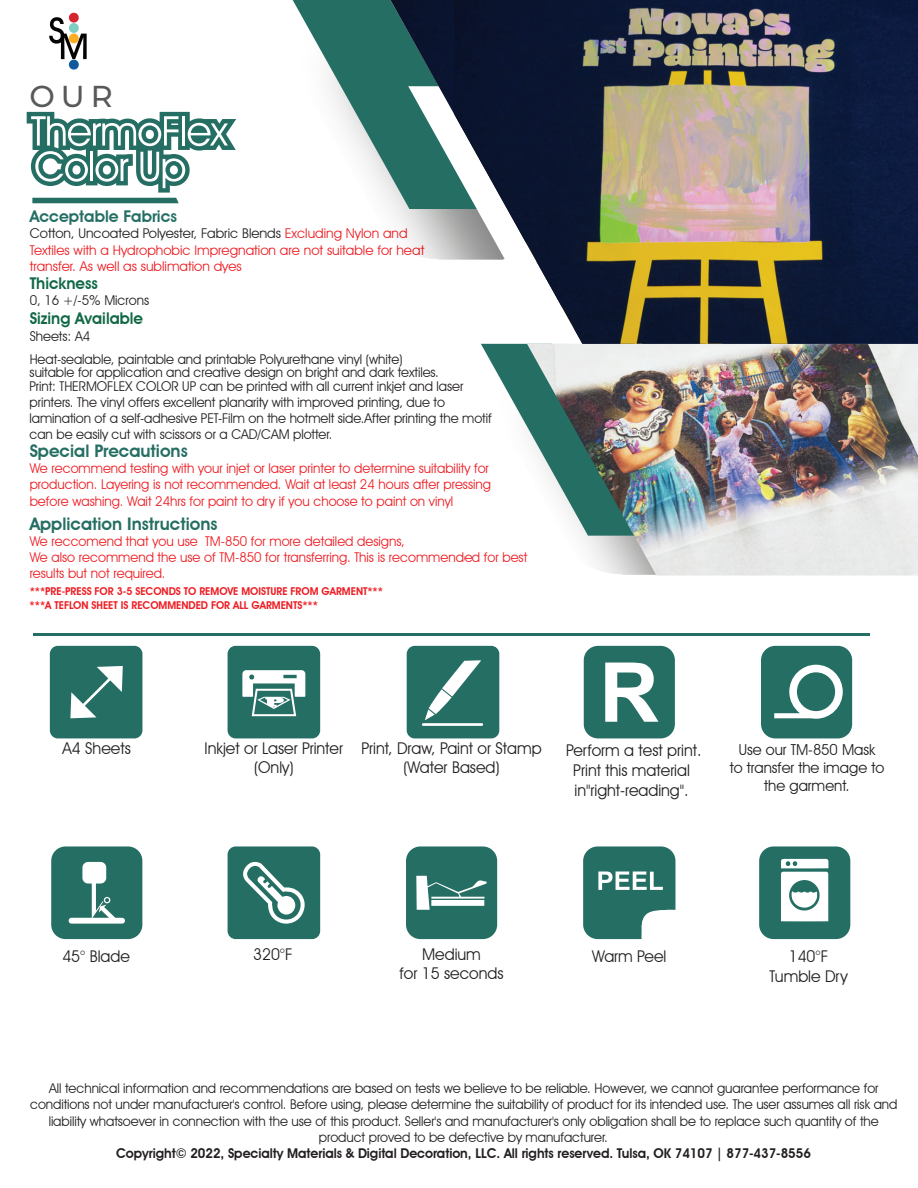
<style>
.page{position:relative;width:918px;height:1188px;background:#fff}
.page>*{position:absolute;margin:0;border:0;box-sizing:border-box;transform-origin:0 0}
.t1{font:500 30.3px "Montserrat";color:#58595b}
.t2{font:600 17.4px "Avant Garde IT Cby BT";color:#256e63}
.t3{font:16.2px/19.8px "Avant Garde IT Cby BT";color:#211e1e;text-align:center}
.t4{font:16.2px/19.5px "Avant Garde IT Cby BT";color:#231f20;text-align:center}
.t5{font:600 16.2px "Avant Garde IT Cby BT";color:#106845}
.t6{font:600 16.2px "Avant Garde IT Cby BT";color:#256e63}
.t7{font:15.15px/18.1px "Avant Garde IT Cby BT";color:#211e1e;text-align:center}
.t8{font:13.5px/16.2px "Avant Garde IT Cby BT";letter-spacing:-.005em;color:#231f20}
.t9{font:13.5px/16.2px "Avant Garde IT Cby BT";color:#ee1d23}
.t10{font:600 13.5px "Avant Garde IT Cby BT";letter-spacing:-.005em;color:#231f20}
.t11{font:600 10.8px/14.1px "Avant Garde IT Cby BT";letter-spacing:-.005em;color:#ee1d23}
.s1{color:#211e1e}
</style>
<div class="page">
<hr style="left:34px;top:633px;width:836px;height:3px;background:#256e63">
<svg style="left:293px;top:0;width:97px;height:206px"></svg>
<svg style="left:481px;top:344px;width:46px;height:83px"></svg>
<img style="left:527px;top:344px;width:391px;height:232px">
<img style="left:390px;top:0;width:64px;height:260px">
<img style="left:454px;top:0;width:464px;height:344px">
<svg style="left:27px;top:112px;width:209px;height:91px"></svg>
<svg style="left:761px;top:646px;width:91px;height:92px"></svg>
<div style="left:797px;top:672px;width:38px;height:39px;background:#256e63;border-radius:50%"></div>
<div style="left:584px;top:646px;width:91px;height:92px;background:#256e63;border-radius:14px"></div>
<svg style="left:605px;top:663px;width:54px;height:59px"></svg>
<svg style="left:583px;top:846px;width:92px;height:94px"></svg>
<div style="left:51px;top:846px;width:91px;height:93px;background:#256e63;border-radius:14px"></div>
<svg style="left:69px;top:862px;width:56px;height:62px"></svg>
<div style="left:406px;top:846px;width:91px;height:93px;background:#256e63;border-radius:14px"></div>
<svg style="left:416px;top:876px;width:71px;height:34px"></svg>
<div style="left:431px;top:900px;width:53px;height:6px;background:#fff"></div>
<div style="left:759px;top:846px;width:91px;height:93px;background:#256e63;border-radius:14px"></div>
<svg style="left:781px;top:858px;width:48px;height:64px;background:#ccddda"></svg>
<div style="left:228px;top:646px;width:92px;height:92px;background:#256e63;border-radius:8px"></div>
<svg style="left:242px;top:670px;width:63px;height:46px"></svg>
<div style="left:228px;top:846px;width:92px;height:93px;background:#256e63;border-radius:8px"></div>
<svg style="left:243px;top:861px;width:62px;height:63px"></svg>
<div style="left:50px;top:646px;width:92px;height:92px;background:#256e63;border-radius:8px"></div>
<svg style="left:70px;top:666px;width:53px;height:52px"></svg>
<div style="left:407px;top:646px;width:92px;height:92px;background:#256e63;border-radius:8px"></div>
<svg style="left:425px;top:660px;width:56px;height:60px"></svg>
<hr style="left:422px;top:723px;width:61px;height:3px;background:#fff">
<svg style="left:49px;top:13px;width:38px;height:57px"></svg>
<h1 class="t1" style="left:29px;top:75px;width:85px">OUR</h1>
<p class="t6" style="left:30px;top:207px;width:149px">Acceptable Fabrics</p>
<p class="t9" style="left:30px;top:225px;width:396px"><span class="s1">Cotton, Uncoated Polyester, Fabric Blends</span> Excluding Nylon and<br>Textiles with a Hydrophobic Impregnation are not suitable for heat transfer. As well as sublimation dyes</p>
<p class="t5" style="left:30px;top:273px;width:70px">Thickness</p>
<p class="t8" style="left:30px;top:292px;width:121px">0, 16 +/-5% Microns</p>
<p class="t5" style="left:30px;top:309px;width:115px">Sizing Available</p>
<p class="t8" style="left:30px;top:328px;width:62px">Sheets: A4</p>
<p class="t8" style="left:30px;top:352px;width:435px;line-height:13.2px">Heat-sealable, paintable and printable Polyurethane vinyl (white)<br>suitable for application and creative design on bright and dark textiles.<br>Print: THERMOFLEX COLOR UP can be printed with all current inkjet and laser</p>
<p class="t8" style="left:30px;top:394px;width:464px">printers. The vinyl offers excellent planarity with improved printing, due to lamination of a self-adhesive PET-Film on the hotmelt side.After printing the motif can be easily cut with scissors or a CAD/CAM plotter.</p>
<p class="t2" style="left:30px;top:440px;width:160px">Special Precautions</p>
<p class="t9" style="left:30px;top:460px;width:463px">We recommend testing with your injet or laser printer to determine suitability for production. Layering is not recommended. Wait at least 24 hours after pressing before washing. Wait 24hrs for paint to dry if you choose to paint on vinyl</p>
<p class="t2" style="left:30px;top:513px;width:189px">Application Instructions</p>
<p class="t9" style="left:30px;top:533px;width:499px">We reccomend that you use TM-850 for more detailed designs,<br>We also recommend the use of TM-850 for transferring. This is recommended for best results but not required.</p>
<p class="t11" style="left:30px;top:584px;width:355px">***PRE-PRESS FOR 3-5 SECONDS TO REMOVE MOISTURE FROM GARMENT*** ***A TEFLON SHEET IS RECOMMENDED FOR ALL GARMENTS***</p>
<p class="t3" style="left:63px;top:738px;width:70px">A4 Sheets</p>
<p class="t4" style="left:362px;top:738px;width:182px">Print, Draw, Paint or Stamp (Water Based)</p>
<p class="t4" style="left:205px;top:738px;width:140px">Inkjet or Laser Printer (Only)</p>
<p class="t3" style="left:566px;top:740px;width:137px">Perform a test print.<br>Print this material in"right-reading".</p>
<p class="t7" style="left:730px;top:741px;width:156px">Use our TM-850 Mask<br>to transfer the image to the garment.</p>
<p class="t3" style="left:253px;top:944px;width:41px">320°F</p>
<p class="t3" style="left:400px;top:944px;width:105px">Medium<br>for 15 seconds</p>
<p class="t3" style="left:62px;top:946px;width:69px">45° Blade</p>
<p class="t4" style="left:592px;top:947px;width:76px">Warm Peel</p>
<p class="t3" style="left:769px;top:947px;width:80px">140°F<br>Tumble Dry</p>
<p class="t8" style="left:30px;top:1080px;width:869px;text-align:center">All technical information and recommendations are based on tests we believe to be reliable. However, we cannot guarantee performance for conditions not under manufacturer's control. Before using, please determine the suitability of product for its intended use. The user assumes all risk and liability whatsoever in connection with the use of this product. Seller's and manufacturer's only obligation shall be to replace such quantity of the product proved to be defective by manufacturer.</p>
<p class="t10" style="left:116px;top:1145px;width:696px">Copyright© 2022, Specialty Materials &amp; Digital Decoration, LLC. All rights reserved. Tulsa, OK 74107 | 877-437-8556</p>
</div>
